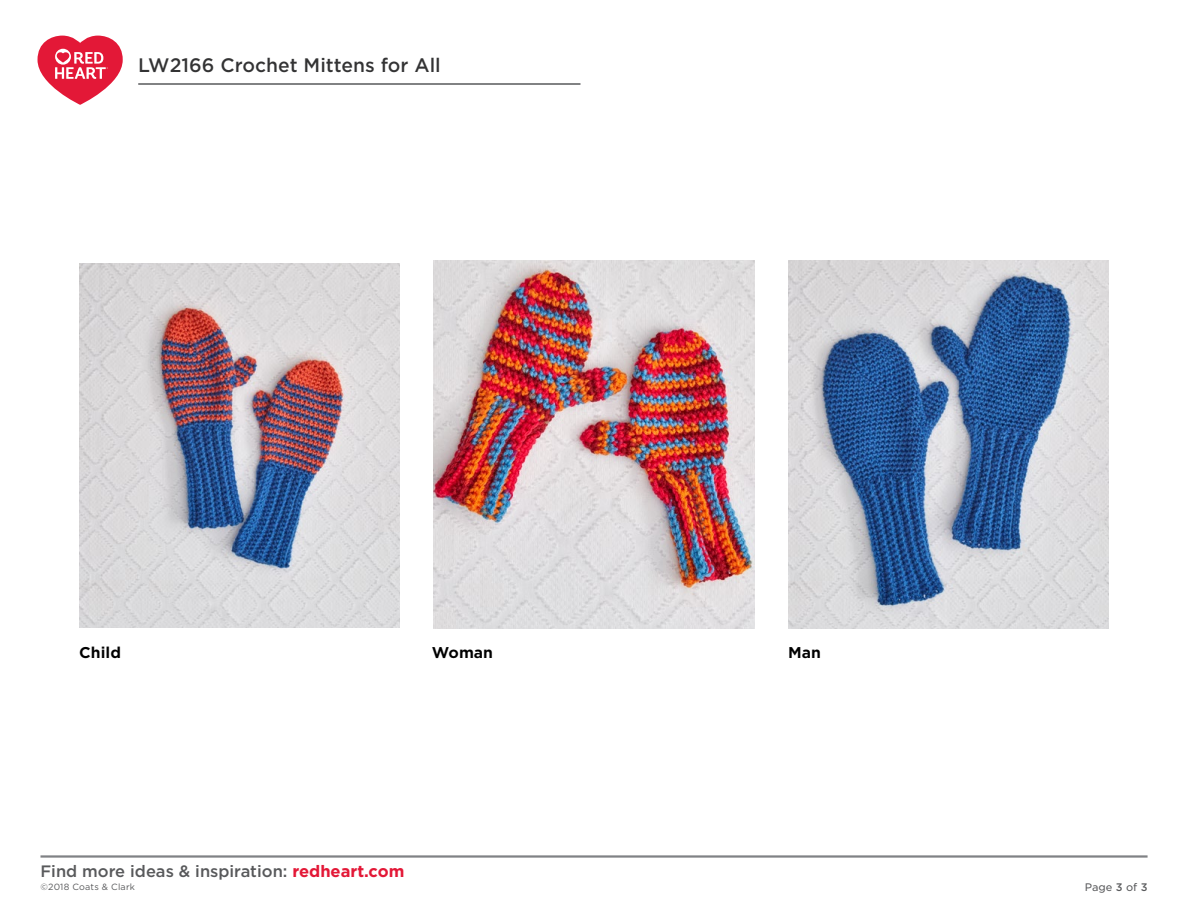
<style>
.page{position:relative;width:1188px;height:918px;background:#fff}
.page>*{position:absolute;margin:0;border:0;box-sizing:border-box;transform-origin:0 0}
.t1{font:500 18.75px "Gotham S Sm";color:#333334}
.t2{font:500 16.5px "Gotham";color:#58595b}
.t3{font:700 15px "Gotham S Sm";color:#000}
.t4{font:10.5px "Gotham S Sm";color:#58595b}
.t5{font:9px "Gotham";letter-spacing:.02em;color:#58595b}
.s1{font-weight:700;color:#e31837}
.s2{font-weight:500}
</style>
<div class="page">
<hr style="left:40px;top:855px;width:1108px;height:3px;background:#808285">
<hr style="left:138px;top:83px;width:442px;height:2px;background:#58595b">
<svg style="left:38px;top:36px;width:85px;height:69px"></svg>
<img style="left:788px;top:260px;width:321px;height:369px">
<img style="left:79px;top:263px;width:321px;height:365px">
<img style="left:434px;top:260px;width:320px;height:369px">
<p class="t1" style="left:138px;top:52px;width:304px">LW2166 Crochet Mittens for All</p>
<p class="t3" style="left:79px;top:642px;width:43px">Child</p>
<p class="t3" style="left:432px;top:642px;width:63px">Woman</p>
<p class="t3" style="left:788px;top:642px;width:34px">Man</p>
<p class="t2" style="left:40px;top:860px;width:365px">Find more ideas &amp; inspiration: <span class="s1">redheart.com</span></p>
<p class="t5" style="left:40px;top:882px;width:96px">©2018 Coats &amp; Clark</p>
<p class="t4" style="left:1085px;top:880px;width:64px">Page <span class="s2">3</span> of <span class="s2">3</span></p>
</div>
